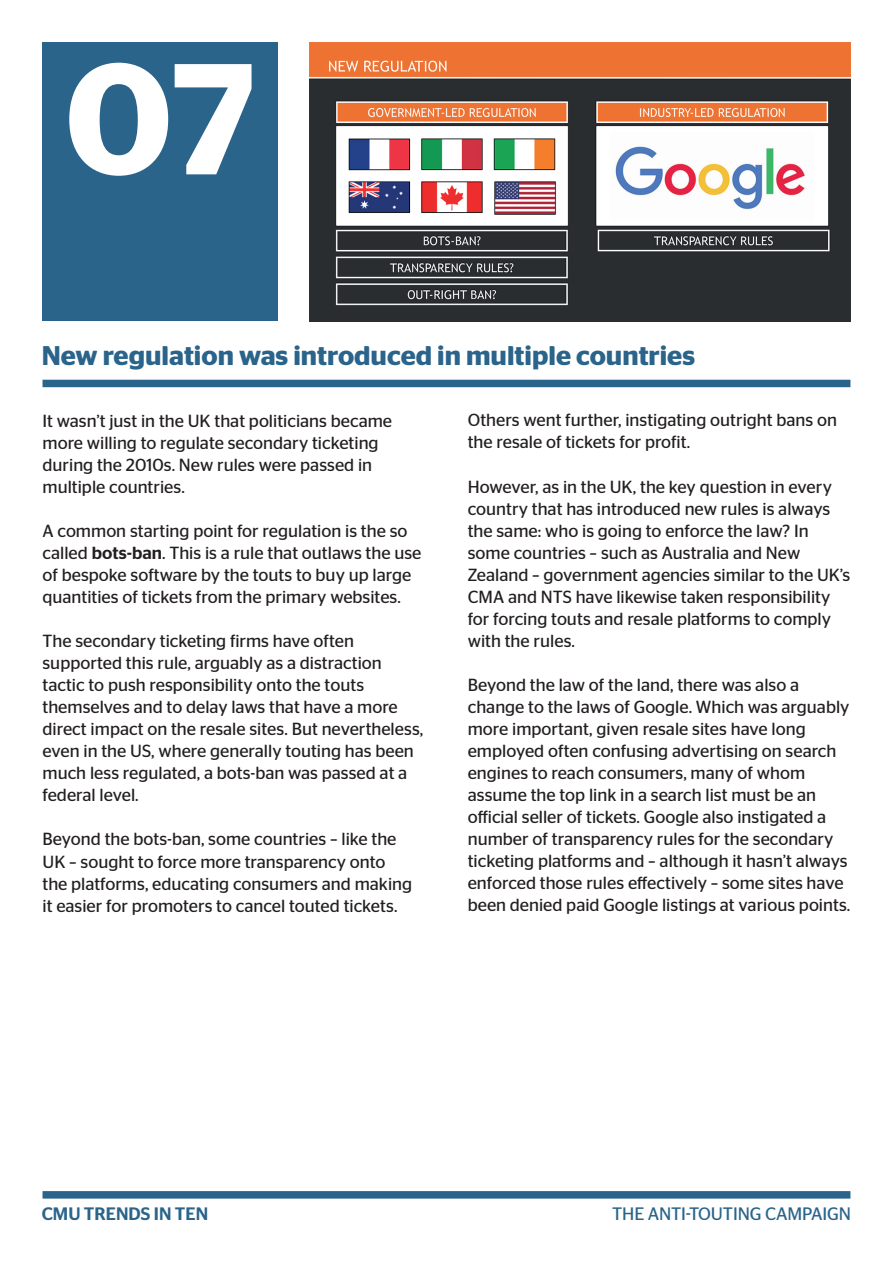
<style>
.page{position:relative;width:893px;height:1263px;background:#fff}
.page>*{position:absolute;margin:0;border:0;box-sizing:border-box;transform-origin:0 0}
.t1{font:600 157.5px "Stag Sans";color:#fff}
.t2{font:600 27px "Stag Sans";color:#2a648b}
.t3{font:18px "Stag Sans";letter-spacing:-.01em;color:#2a648b}
.t4{font:500 18px "Stag Sans";color:#2a648b}
.t5{font:17.55px/22px "Stag Sans";color:#231f20}
.s1{font-weight:500}
</style>
<div class="page">
<img style="left:310px;top:43px;width:540px;height:278px">
<div style="left:43px;top:43px;width:235px;height:278px;background:#2a648b"></div>
<div style="left:43px;top:380px;width:807px;height:7px;background:#2a648b"></div>
<div style="left:43px;top:1191px;width:807px;height:7px;background:#2a648b"></div>
<h1 class="t1" style="left:65px;top:28px;width:192px">07</h1>
<h2 class="t2" style="left:42px;top:340px;width:655px">New regulation was introduced in multiple countries</h2>
<p class="t5" style="left:43px;top:409px;width:351px">It wasn’t just in the UK that politicians became more willing to regulate secondary ticketing during the 2010s. New rules were passed in multiple countries.</p>
<p class="t5" style="left:43px;top:519px;width:380px">A common starting point for regulation is the so called <span class="s1">bots-ban</span>. This is a rule that outlaws the use of bespoke software by the touts to buy up large quantities of tickets from the primary websites.</p>
<p class="t5" style="left:43px;top:630px;width:382px">The secondary ticketing firms have often supported this rule, arguably as a distraction tactic to push responsibility onto the touts themselves and to delay laws that have a more direct impact on the resale sites. But nevertheless, even in the US, where generally touting has been much less regulated, a bots-ban was passed at a federal level.</p>
<p class="t5" style="left:43px;top:828px;width:371px">Beyond the bots-ban, some countries – like the UK – sought to force more transparency onto the platforms, educating consumers and making it easier for promoters to cancel touted tickets.</p>
<p class="t5" style="left:468px;top:409px;width:371px">Others went further, instigating outright bans on the resale of tickets for profit.</p>
<p class="t5" style="left:468px;top:475px;width:384px">However, as in the UK, the key question in every country that has introduced new rules is always the same: who is going to enforce the law? In some countries – such as Australia and New Zealand – government agencies similar to the UK’s CMA and NTS have likewise taken responsibility for forcing touts and resale platforms to comply with the rules.</p>
<p class="t5" style="left:468px;top:674px;width:384px">Beyond the law of the land, there was also a change to the laws of Google. Which was arguably more important, given resale sites have long employed often confusing advertising on search engines to reach consumers, many of whom assume the top link in a search list must be an official seller of tickets. Google also instigated a number of transparency rules for the secondary ticketing platforms and – although it hasn’t always enforced those rules effectively – some sites have been denied paid Google listings at various points.</p>
<p class="t4" style="left:42px;top:1204px;width:168px">CMU TRENDS IN TEN</p>
<p class="t3" style="left:612px;top:1204px;width:240px">THE ANTI-TOUTING CAMPAIGN</p>
</div>
